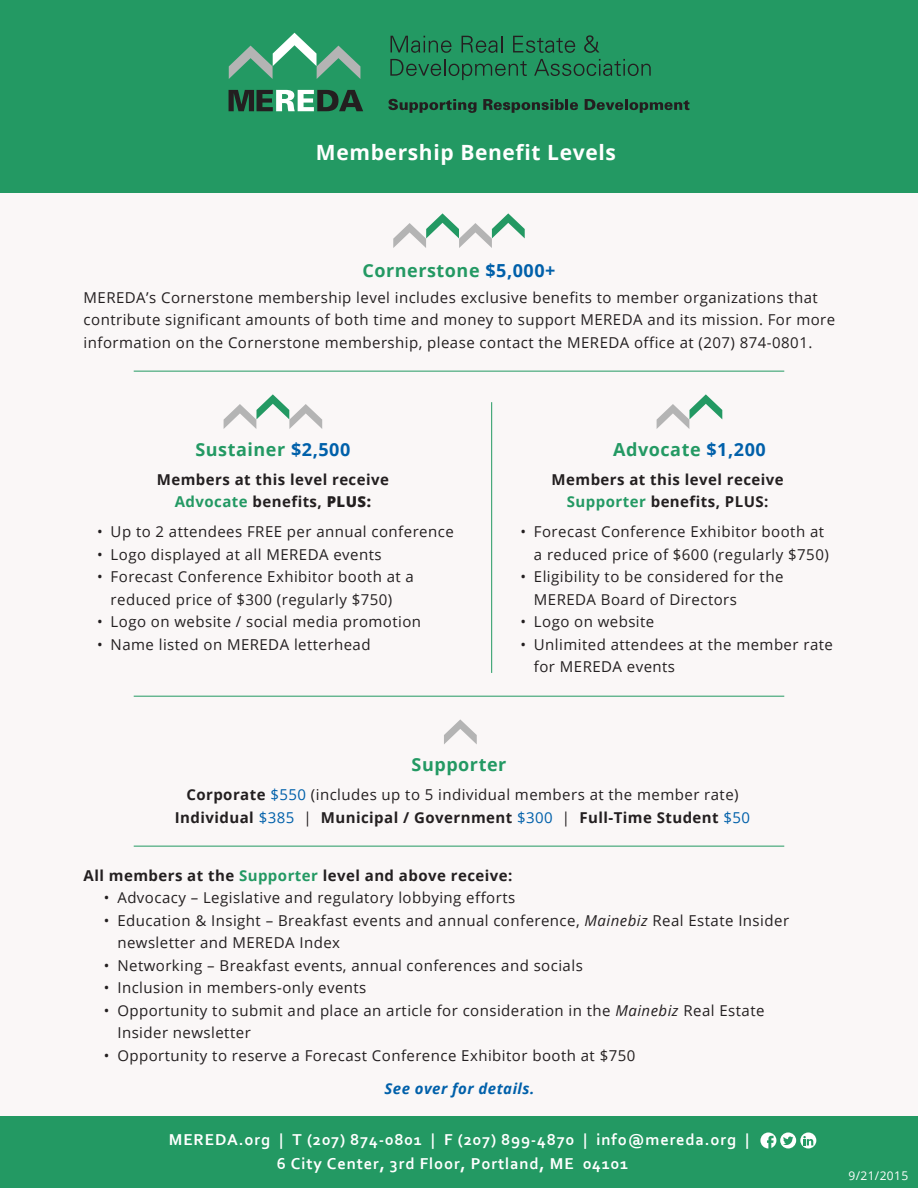
<style>
.page{position:relative;width:918px;height:1188px;background:#faf7f7}
.page>*{position:absolute;margin:0;border:0;box-sizing:border-box;transform-origin:0 0}
.t1{font:700 21px "Open Sans";letter-spacing:.03em;color:#fff}
.t2{font:700 18px "Open Sans";letter-spacing:.03em;color:#239963}
.t3{font:700 16.5px "Corbel";letter-spacing:.05em;color:#fff}
.t4{font:15px/22.5px "Open Sans";letter-spacing:.03em;color:#231f20}
.t5{font:700 15px/22.5px "Open Sans";letter-spacing:.03em;color:#231f20;text-align:center}
.t6{font:italic 700 15px "Open Sans";letter-spacing:.03em;color:#0060aa}
.t7{font:12px "Open Sans";letter-spacing:.03em;color:#fff}
.s1{color:#0060aa}
.s2{color:#239963}
.s3{font-weight:800}
.s4{font-weight:400;color:#0060aa}
.s5{font-weight:400}
.s6{font-style:italic}
</style>
<div class="page">
<hr style="left:134px;top:371px;width:650px;height:1px;background:#239963">
<hr style="left:134px;top:696px;width:650px;height:1px;background:#239963">
<hr style="left:134px;top:846px;width:650px;height:1px;background:#239963">
<hr style="left:491px;top:402px;width:1px;height:271px;background:#239963">
<svg style="left:393px;top:213px;width:132px;height:35px"></svg>
<svg style="left:657px;top:394px;width:65px;height:35px"></svg>
<svg style="left:444px;top:719px;width:33px;height:25px"></svg>
<svg style="left:224px;top:394px;width:98px;height:35px"></svg>
<div style="left:0;top:0;width:918px;height:192px;background:#239963"></div>
<svg style="left:229px;top:90px;width:134px;height:21px"></svg>
<svg style="left:388px;top:99px;width:89px;height:14px"></svg>
<svg style="left:483px;top:99px;width:95px;height:14px"></svg>
<svg style="left:585px;top:99px;width:104px;height:14px"></svg>
<svg style="left:391px;top:36px;width:60px;height:17px"></svg>
<svg style="left:462px;top:36px;width:40px;height:17px"></svg>
<svg style="left:513px;top:36px;width:62px;height:17px"></svg>
<svg style="left:584px;top:35px;width:16px;height:18px"></svg>
<svg style="left:390px;top:59px;width:137px;height:21px"></svg>
<svg style="left:534px;top:59px;width:117px;height:17px"></svg>
<svg style="left:229px;top:33px;width:131px;height:46px"></svg>
<div style="left:0;top:1116px;width:918px;height:72px;background:#239963"></div>
<svg style="left:760px;top:1132px;width:16px;height:16px"></svg>
<svg style="left:780px;top:1132px;width:16px;height:16px"></svg>
<svg style="left:800px;top:1132px;width:16px;height:16px"></svg>
<svg style="left:783px;top:1136px;width:10px;height:9px"></svg>
<svg style="left:767px;top:1136px;width:7px;height:13px"></svg>
<svg style="left:803px;top:1136px;width:10px;height:10px"></svg>
<p class="t1" style="left:316px;top:137px;width:301px">Membership Benefit Levels</p>
<p class="t2" style="left:362px;top:257px;width:195px">Cornerstone <span class="s1">$5,000+</span></p>
<p class="t4" style="left:84px;top:286px;width:753px">MEREDA’s Cornerstone membership level includes exclusive benefits to member organizations that contribute significant amounts of both time and money to support MEREDA and its mission. For more information on the Cornerstone membership, please contact the MEREDA office at (207) 874-0801.</p>
<p class="t2" style="left:195px;top:437px;width:156px">Sustainer <span class="s1">$2,500</span></p>
<p class="t2" style="left:613px;top:437px;width:154px">Advocate <span class="s1">$1,200</span></p>
<p class="t5" style="left:157px;top:468px;width:234px">Members at this level receive<br><span class="s2">Advocate</span> benefits, <span class="s3">PLUS:</span></p>
<p class="t4" style="left:97px;top:520px;width:358px">• Up to 2 attendees FREE per annual conference</p>
<p class="t4" style="left:97px;top:543px;width:286px">• Logo displayed at all MEREDA events</p>
<p class="t4" style="left:97px;top:565px;width:318px;text-align:center">• Forecast Conference Exhibitor booth at a reduced price of $300 (regularly $750)</p>
<p class="t4" style="left:97px;top:610px;width:326px">• Logo on website / social media promotion</p>
<p class="t4" style="left:97px;top:633px;width:275px">• Name listed on MEREDA letterhead</p>
<p class="t5" style="left:552px;top:468px;width:234px">Members at this level receive<br><span class="s2">Supporter</span> benefits, PLUS:</p>
<p class="t4" style="left:534px;top:520px;width:296px;text-indent:-14px">• Forecast Conference Exhibitor booth at a reduced price of $600 (regularly $750)</p>
<p class="t4" style="left:534px;top:565px;width:251px;text-indent:-14px">• Eligibility to be considered for the<br>MEREDA Board of Directors</p>
<p class="t4" style="left:520px;top:610px;width:135px">• Logo on website</p>
<p class="t4" style="left:534px;top:633px;width:301px;text-indent:-14px">• Unlimited attendees at the member rate for MEREDA events</p>
<p class="t2" style="left:412px;top:752px;width:96px">Supporter</p>
<p class="t5" style="left:175px;top:783px;width:577px">Corporate <span class="s4">$550</span> <span class="s5">(includes up to 5 individual members at the member rate)<br></span>Individual <span class="s4">$385</span> <span class="s5">|</span> Municipal / Government <span class="s4">$300</span> <span class="s5">|</span> Full-Time Student <span class="s4">$50</span></p>
<p class="t5" style="left:84px;top:864px;width:430px">All members at the <span class="s2">Supporter</span> level and above receive:</p>
<p class="t4" style="left:104px;top:886px;width:413px">• Advocacy – Legislative and regulatory lobbying efforts</p>
<p class="t4" style="left:117px;top:909px;width:673px;text-indent:-14px">• Education &amp; Insight – Breakfast events and annual conference, <span class="s6">Mainebiz</span> Real Estate Insider newsletter and MEREDA Index</p>
<p class="t4" style="left:104px;top:954px;width:480px">• Networking – Breakfast events, annual conferences and socials</p>
<p class="t4" style="left:104px;top:976px;width:264px">• Inclusion in members-only events</p>
<p class="t4" style="left:117px;top:999px;width:649px;text-indent:-14px">• Opportunity to submit and place an article for consideration in the <span class="s6">Mainebiz</span> Real Estate<br>Insider newsletter</p>
<p class="t4" style="left:104px;top:1044px;width:533px">• Opportunity to reserve a Forecast Conference Exhibitor booth at $750</p>
<p class="t6" style="left:385px;top:1078px;width:151px">See over for details.</p>
<p class="t3" style="left:169px;top:1129px;width:582px">MEREDA.org | T (207) 874-0801 | F (207) 899-4870 | info@mereda.org |</p>
<p class="t3" style="left:277px;top:1153px;width:353px">6 City Center, 3rd Floor, Portland, ME 04101</p>
<p class="t7" style="left:849px;top:1167px;width:61px">9/21/2015</p>
</div>
